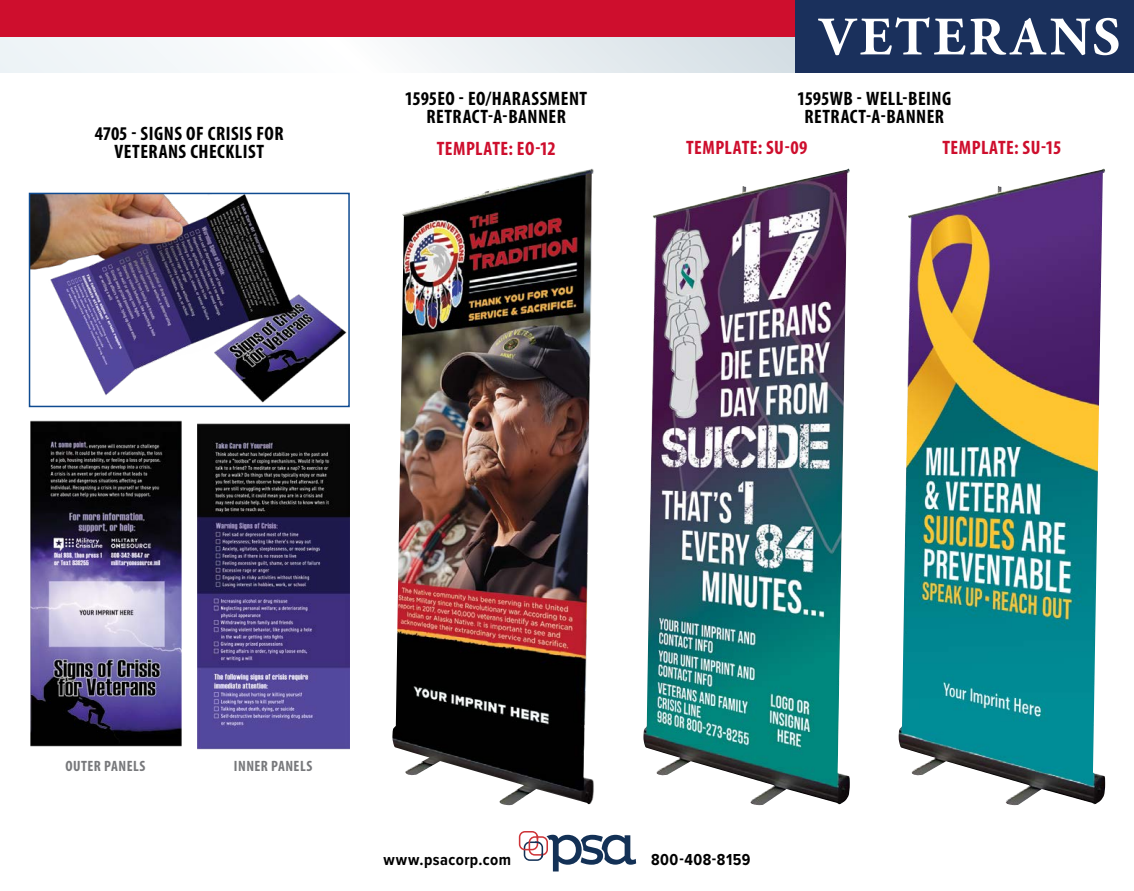
<style>
.page{position:relative;width:1134px;height:891px;background:#fff}
.page>*{position:absolute;margin:0;border:0;box-sizing:border-box;transform-origin:0 0}
.t1{font:700 54px "Adobe Garamond Pro";letter-spacing:.07em;color:#fff}
.t2{font:700 condensed 19.5px/18px "Myriad Pro";letter-spacing:.025em;color:#000;text-align:center}
.t3{font:700 condensed 19.5px "Myriad Pro";letter-spacing:.025em;color:#ce0e2d}
.t4{font:700 16.5px "Proxima Nova Cond";letter-spacing:.03em;color:#000}
.t5{font:700 condensed 15px "Myriad Pro";letter-spacing:.03em;color:#77787b}
</style>
<div class="page">
<div style="left:0;top:0;width:1134px;height:73px;background:#1a305c"></div>
<svg style="left:0;top:36px;width:795px;height:37px;background:#ecebef"></svg>
<div style="left:0;top:0;width:795px;height:36px;background:#ce0e2d"></div>
<svg style="left:519px;top:831px;width:117px;height:40px"></svg>
<img style="left:392px;top:169px;width:202px;height:636px">
<img style="left:643px;top:169px;width:207px;height:636px">
<img style="left:898px;top:169px;width:208px;height:636px">
<img style="left:32px;top:196px;width:315px;height:207px">
<div style="left:29px;top:193px;width:321px;height:214px;border:2px solid #0f4b91"></div>
<img style="left:30px;top:420px;width:151px;height:327px">
<img style="left:197px;top:423px;width:152px;height:327px">
<p class="t2" style="left:95px;top:124px;width:190px">4705 - SIGNS OF CRISIS FOR<br>VETERANS CHECKLIST</p>
<p class="t2" style="left:405px;top:89px;width:184px">1595EO - EO/HARASSMENT<br>RETRACT-A-BANNER</p>
<p class="t3" style="left:437px;top:137px;width:121px">TEMPLATE: EO-12</p>
<h1 class="t1" style="left:820px;top:6px;width:302px">VETERANS</h1>
<p class="t2" style="left:797px;top:89px;width:156px">1595WB - WELL-BEING<br>RETRACT-A-BANNER</p>
<p class="t3" style="left:686px;top:135px;width:123px">TEMPLATE: SU-09</p>
<p class="t3" style="left:942px;top:135px;width:121px">TEMPLATE: SU-15</p>
<p class="t5" style="left:65px;top:756px;width:81px">OUTER PANELS</p>
<p class="t5" style="left:234px;top:756px;width:80px">INNER PANELS</p>
<p class="t4" style="left:384px;top:847px;width:129px">www.psacorp.com</p>
<p class="t4" style="left:651px;top:847px;width:101px">800-408-8159</p>
</div>
